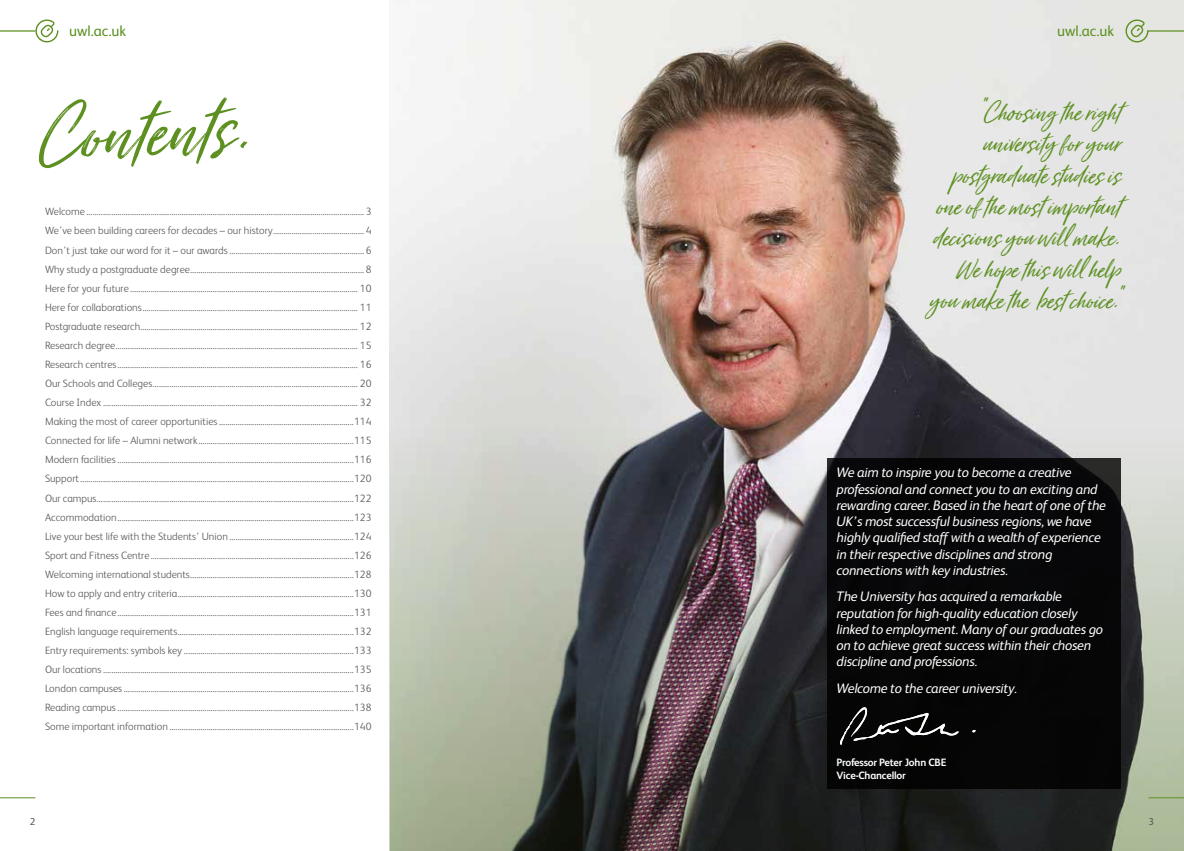
<style>
.page{position:relative;width:1184px;height:851px;background:#fff}
.page>*{position:absolute;margin:0;border:0;box-sizing:border-box;transform-origin:0 0}
.t1{font:italic 93.75px "Just Lovely";color:#5d9021}
.t2{font:italic 32.5px "Just Lovely";letter-spacing:-.01em;color:#5d9021}
.t3{font:15px "FS Albert";color:#5d9021}
.t4{font:italic 13.75px/16.2px "FS Albert";letter-spacing:-.02em;color:#fff}
.t5{font:300 10.62px/19px "FS Albert";color:#575756;text-align:justify}
.t6{font:700 10.62px/13.8px "FS Albert";letter-spacing:-.02em;color:#fff}
.t7{font:10px "FS Albert";color:#575756}
</style>
<div class="page">
<img style="left:389px;top:0;width:794px;height:850px">
<div style="left:827px;top:458px;width:294px;height:330px;background:#070607"></div>
<svg style="left:840px;top:707px;width:135px;height:37px"></svg>
<hr style="left:0;top:797px;width:35px;height:1px;background:#5d9021">
<svg style="left:35px;top:19px;width:23px;height:24px"></svg>
<hr style="left:0;top:30px;width:35px;height:2px;background:#5d9021">
<svg style="left:1124px;top:19px;width:24px;height:24px"></svg>
<hr style="left:1147px;top:30px;width:36px;height:2px;background:#5d9021">
<hr style="left:1148px;top:797px;width:35px;height:1px;background:#5d9021">
<h3 class="t3" style="left:69px;top:21px;width:58px">uwl.ac.uk</h3>
<h3 class="t3" style="left:1057px;top:21px;width:58px">uwl.ac.uk</h3>
<h1 class="t1" style="left:31px;top:81px;width:218px;rotate:-3deg">Contents.</h1>
<p class="t5" style="left:45px;top:202px;width:328px">Welcome ......................................................................................................................................3<br>We’ve been building careers for decades – our history............................................4<br>Don’t just take our word for it – our awards.................................................................6<br>Why study a postgraduate degree....................................................................................8<br>Here for your future.............................................................................................................. 10<br>Here for collaborations........................................................................................................ 11<br>Postgraduate research......................................................................................................... 12<br>Research degree..................................................................................................................... 15<br>Research centres.................................................................................................................... 16<br>Our Schools and Colleges................................................................................................... 20<br>Course Index ........................................................................................................................... 32<br>Making the most of career opportunities.................................................................114<br>Connected for life – Alumni network...........................................................................115<br>Modern facilities ..................................................................................................................116<br>Support....................................................................................................................................120<br>Our campus............................................................................................................................122<br>Accommodation..................................................................................................................123<br>Live your best life with the Students’ Union ............................................................124<br>Sport and Fitness Centre..................................................................................................126<br>Welcoming international students...............................................................................128<br>How to apply and entry criteria.....................................................................................130<br>Fees and finance..................................................................................................................131<br>English language requirements.....................................................................................132<br>Entry requirements: symbols key ..................................................................................133<br>Our locations.........................................................................................................................135<br>London campuses...............................................................................................................136<br>Reading campus..................................................................................................................138<br>Some important information .........................................................................................140</p>
<p class="t7" style="left:30px;top:814px;width:7px">2</p>
<h2 class="t2" style="left:978px;top:93px;width:151px">“Choosing therig ht</h2>
<h2 class="t2" style="left:982px;top:124px;width:151px">university foryour</h2>
<h2 class="t2" style="left:951px;top:155px;width:182px">p ostg raduatestudiesis</h2>
<h2 class="t2" style="left:935px;top:186px;width:194px">oneofthemost imp ortant</h2>
<h2 class="t2" style="left:932px;top:218px;width:201px">decisionsyouwillmake.</h2>
<h2 class="t2" style="left:956px;top:249px;width:167px">Wehop ethiswillhelp</h2>
<h2 class="t2" style="left:928px;top:280px;width:205px">youmakethebest choice.”</h2>
<p class="t4" style="left:836px;top:463px;width:271px">We aim to inspire you to become a creative professional and connect you to an exciting and rewarding career. Based in the heart of one of the UK’s most successful business regions, we have highly qualified staff with a wealth of experience in their respective disciplines and strong connections with key industries.</p>
<p class="t4" style="left:836px;top:587px;width:268px">The University has acquired a remarkable reputation for high-quality education closely linked to employment. Many of our graduates go on to achieve great success within their chosen discipline and professions.</p>
<p class="t4" style="left:836px;top:679px;width:182px">Welcome to the career university.</p>
<p class="t6" style="left:836px;top:754px;width:111px">Professor Peter John CBE<br>Vice-Chancellor</p>
<p class="t7" style="left:1148px;top:814px;width:7px">3</p>
</div>
